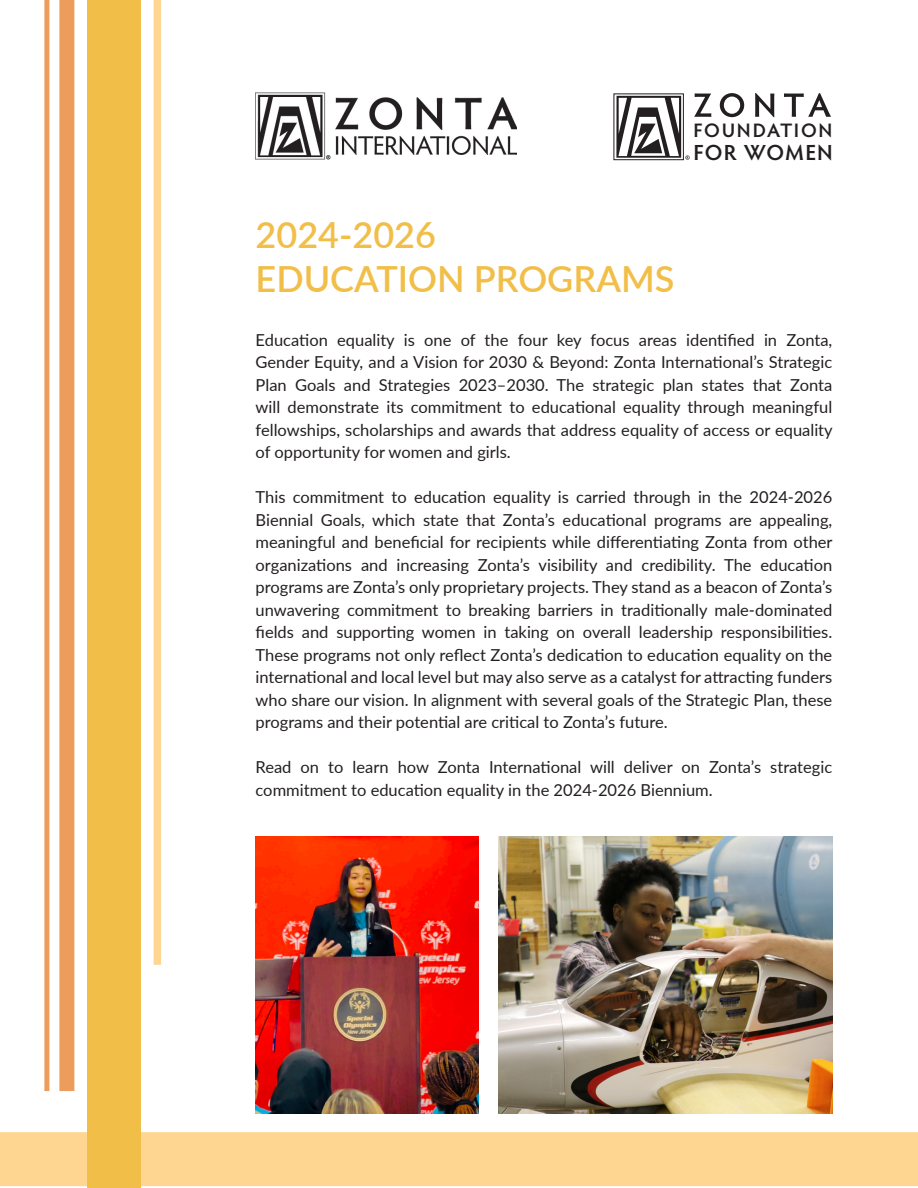
<style>
.page{position:relative;width:918px;height:1188px;background:#fff}
.page>*{position:absolute;margin:0;border:0;box-sizing:border-box;transform-origin:0 0}
.t1{font:600 36px/43.2px "Lato";color:#f1be48}
.t2{font:600 21.9px "Hypatia Sans Pro";letter-spacing:.05em;color:#231f20}
.t3{font:600 19.5px "Hypatia Sans Pro";letter-spacing:.09em;color:#231f20}
.t4{font:16.5px/22.5px "Lato";color:#231f20;text-align:justify}
</style>
<div class="page">
<img style="left:256px;top:92px;width:260px;height:68px">
<div style="left:0;top:1132px;width:918px;height:54px;background:#fed692"></div>
<div style="left:87px;top:0;width:54px;height:1188px;background:#f1be48"></div>
<div style="left:154px;top:0;width:7px;height:965px;background:#fed692"></div>
<div style="left:59px;top:0;width:15px;height:1091px;background:#ec9c5b"></div>
<div style="left:44px;top:0;width:5px;height:1091px;background:#ec9c5b"></div>
<img style="left:256px;top:836px;width:223px;height:277px">
<img style="left:499px;top:836px;width:333px;height:277px">
<svg style="left:720px;top:93px;width:24px;height:24px"></svg>
<svg style="left:755px;top:93px;width:19px;height:24px"></svg>
<svg style="left:784px;top:93px;width:47px;height:24px"></svg>
<svg style="left:616px;top:93px;width:95px;height:67px"></svg>
<p class="t3" style="left:693px;top:117px;width:141px">FOUNDATION</p>
<p class="t2" style="left:693px;top:137px;width:141px">FOR WOMEN</p>
<p class="t1" style="left:256px;top:212px;width:420px">2024-2026<br>EDUCATION PROGRAMS</p>
<p class="t4" style="left:256px;top:328px;width:579px">Education equality is one of the four key focus areas identified in Zonta, Gender Equity, and a Vision for 2030 &amp; Beyond: Zonta International’s Strategic Plan Goals and Strategies 2023–2030. The strategic plan states that Zonta will demonstrate its commitment to educational equality through meaningful fellowships, scholarships and awards that address equality of access or equality of opportunity for women and girls.</p>
<p class="t4" style="left:256px;top:485px;width:579px">This commitment to education equality is carried through in the 2024-2026<br>Biennial Goals, which state that Zonta’s educational programs are appealing, meaningful and beneficial for recipients while differentiating Zonta from other organizations and increasing Zonta’s visibility and credibility. The education programs are Zonta’s only proprietary projects. They stand as a beacon of Zonta’s unwavering commitment to breaking barriers in traditionally male-dominated fields and supporting women in taking on overall leadership responsibilities.<br>These programs not only reflect Zonta’s dedication to education equality on the international and local level but may also serve as a catalyst for attracting funders who share our vision. In alignment with several goals of the Strategic Plan, these programs and their potential are critical to Zonta’s future.</p>
<p class="t4" style="left:256px;top:755px;width:578px">Read on to learn how Zonta International will deliver on Zonta’s strategic commitment to education equality in the 2024-2026 Biennium.</p>
</div>
